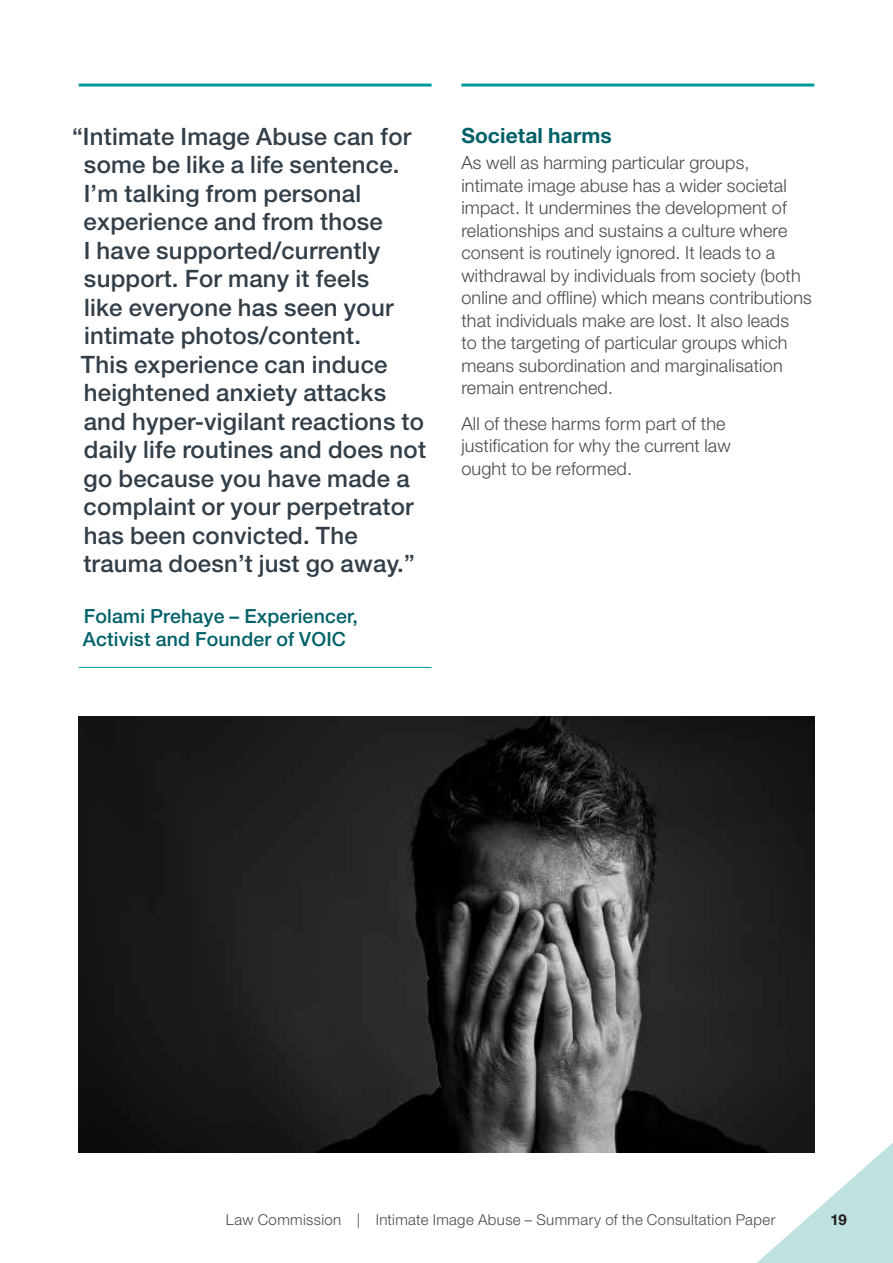
<style>
.page{position:relative;width:893px;height:1263px;background:#fff}
.page>*{position:absolute;margin:0;border:0;box-sizing:border-box;transform-origin:0 0}
.t1{font:500 24px/28.5px "Helvetica Neue LT Pro";letter-spacing:.01em;color:#323e48}
.t2{font:700 21px "Helvetica Neue LT Pro";letter-spacing:.005em;color:#006168}
.t3{font:500 19.5px/22.5px "Helvetica Neue LT Pro";letter-spacing:.01em;color:#006168}
.t4{font:300 18px/22.5px "Helvetica Neue LT Pro";letter-spacing:.01em;color:#4a4a49}
.t5{font:300 15px "Helvetica Neue LT Pro";letter-spacing:.025em;color:#4a4a49}
.t6{font:700 15px "Helvetica Neue LT Pro";color:#1d1d1b}
</style>
<div class="page">
<img style="left:79px;top:716px;width:735px;height:436px">
<hr style="left:79px;top:667px;width:353px;height:1px;background:#009a96">
<svg style="left:742px;top:1131px;width:151px;height:132px"></svg>
<hr style="left:79px;top:84px;width:353px;height:3px;background:#009a96">
<hr style="left:461px;top:84px;width:353px;height:3px;background:#009a96">
<p class="t1" style="left:81px;top:122px;width:347px;text-indent:-9px">“Intimate Image Abuse can for some be like a life sentence.<br>I’m talking from personal experience and from those<br>I have supported/currently support. For many it feels<br>like everyone has seen your intimate photos/content.<br>This experience can induce heightened anxiety attacks and hyper-vigilant reactions to daily life routines and does not go because you have made a complaint or your perpetrator has been convicted. The trauma doesn’t just go away.”</p>
<p class="t3" style="left:83px;top:605px;width:276px">Folami Prehaye – Experiencer,<br>Activist and Founder of VOIC</p>
<p class="t2" style="left:461px;top:122px;width:152px">Societal harms</p>
<p class="t4" style="left:461px;top:151px;width:352px">As well as harming particular groups, intimate image abuse has a wider societal impact. It undermines the development of relationships and sustains a culture where consent is routinely ignored. It leads to a withdrawal by individuals from society (both online and offline) which means contributions that individuals make are lost. It also leads<br>to the targeting of particular groups which means subordination and marginalisation remain entrenched.</p>
<p class="t4" style="left:461px;top:412px;width:271px">All of these harms form part of the justification for why the current law ought to be reformed.</p>
<p class="t5" style="left:226px;top:1210px;width:551px">Law Commission | Intimate Image Abuse – Summary of the Consultation Paper</p>
<p class="t6" style="left:830px;top:1210px;width:18px">19</p>
</div>
